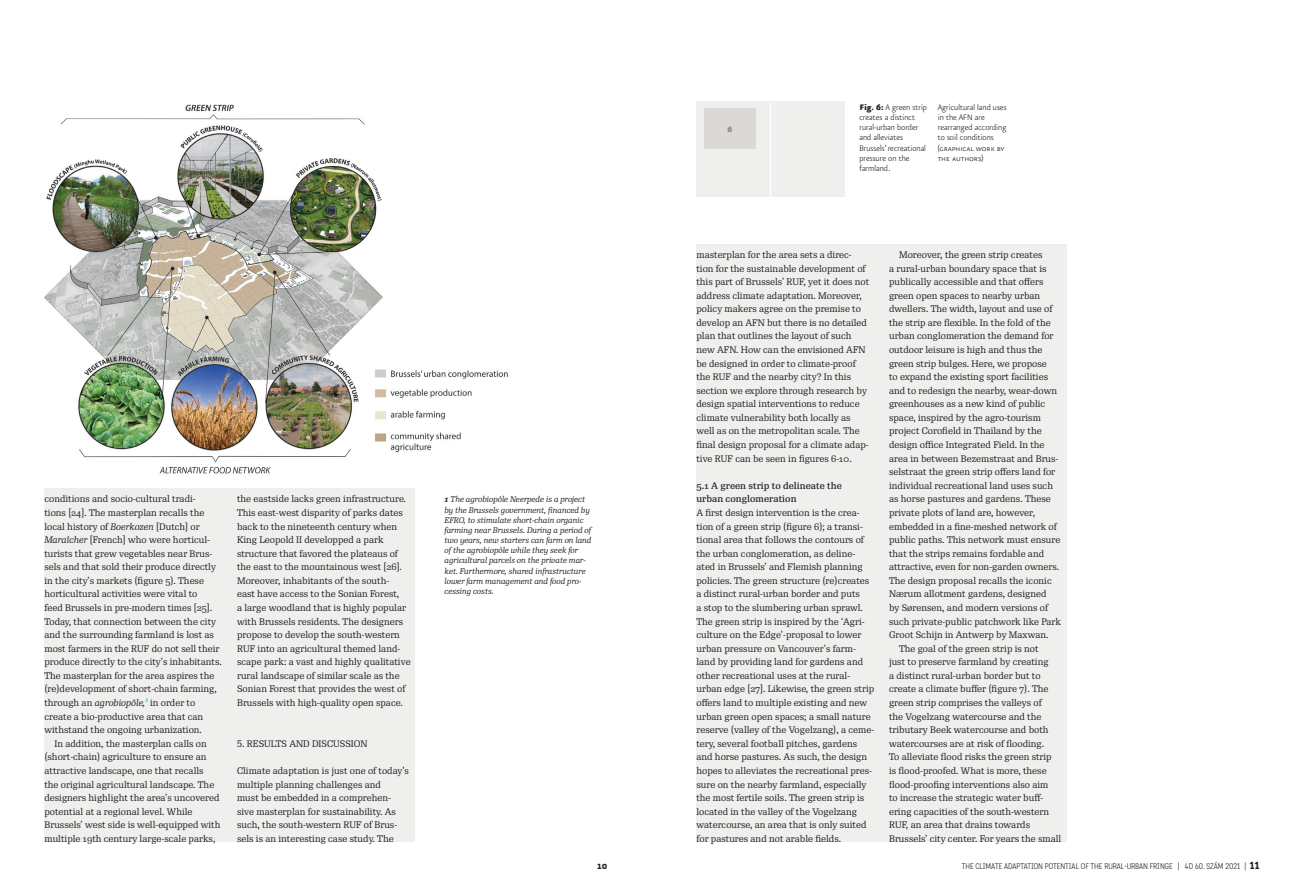
<style>
.page{position:relative;width:1304px;height:896px;background:#fff}
.page>*{position:absolute;margin:0;border:0;box-sizing:border-box;transform-origin:0 0}
.t1{font:500 10px "Katarine Std";color:#231f20}
.Copyright{font:300 9.6px/10.2px "Eureka Sans Pro";letter-spacing:-.01em;color:#231f20}
.Icon_Nums{font:900 9.6px "Eureka Sans Pro";color:#8c8881}
.First_Par_EN{font:9.2px/13.6px "Re Public Std";color:#231f20}
.First_Par_EN-2{font:500 9.2px/13.6px "Re Public Std";color:#231f20}
.In_Text_TITLE{font:9.2px "Re Public Std";color:#231f20}
.Notes{font:italic 8px/10.2px "Re Public Std";color:#231f20}
.t2{font:300 8px "Katarine Std";color:#231f20}
.s1{font-style:italic}
.s2{font-style:italic;color:#00aeef}
.s3{font-weight:500}
.s4{font-weight:900}
.s5{font-weight:500;font-size:10px}
</style>
<div class="page">
<div style="left:44px;top:489px;width:371px;height:353px;background:#efefed"></div>
<div style="left:696px;top:244px;width:371px;height:598px;background:#efefed"></div>
<img style="left:44px;top:104px;width:464px;height:370px">
<div style="left:696px;top:102px;width:149px;height:95px;background:#efefed"></div>
<hr style="left:770px;top:102px;width:1px;height:95px;background:#fff">
<div style="left:704px;top:109px;width:52px;height:40px;background:#dbd9d6"></div>
<p class="First_Par_EN" style="left:44px;top:492px;width:179px">conditions and socio-cultural tradi-<br>tions [24]. The masterplan recalls the local history of <span class="s1">Boerkozen</span> [Dutch] or <span class="s1">Maraîcher</span> [French] who were horticul&shy;turists that grew vegetables near Brus&shy;sels and that sold their produce directly in the city’s markets (figure 5). These horticultural activities were vital to<br>feed Brussels in pre-modern times [25].<br>Today, that connection between the city and the surrounding farmland is lost as most farmers in the RUF do not sell their produce directly to the city’s inhabitants.<br>The masterplan for the area aspires the (re)development of short-chain farming, through an <span class="s1">agrobiopôle,</span><span class="s2">1</span> in order to create a bio-productive area that can withstand the ongoing urbanization.</p>
<p class="First_Par_EN" style="left:44px;top:737px;width:177px;text-indent:10px">In addition, the masterplan calls on (short-chain) agriculture to ensure an attractive landscape, one that recalls<br>the original agricultural landscape. The designers highlight the area’s uncovered potential at a regional level. While Brussels’ west side is well-equipped with multiple 19th century large-scale parks,</p>
<p class="First_Par_EN" style="left:237px;top:492px;width:175px">the eastside lacks green infrastructure.<br>This east-west disparity of parks dates back to the nineteenth century when King Leopold II developped a park structure that favored the plateaus of the east to the mountainous west [26].<br>Moreover, inhabitants of the south-<br>east have access to the Sonian Forest,<br>a large woodland that is highly popular with Brussels residents. The designers propose to develop the south-western RUF into an agricultural themed land&shy;scape park: a vast and highly qualitative rural landscape of similar scale as the Sonian Forest that provides the west of Brussels with high-quality open space.</p>
<p class="In_Text_TITLE" style="left:237px;top:737px;width:132px">5. RESULTS AND DISCUSSION</p>
<p class="First_Par_EN" style="left:237px;top:764px;width:173px">Climate adaptation is just one of today’s multiple planning challenges and<br>must be embedded in a comprehen&shy;sive masterplan for sustainability. As such, the south-western RUF of Brus&shy;sels is an interesting case study. The</p>
<p class="Notes" style="left:445px;top:494px;width:148px"><span class="s3">1</span> The agrobiopôle Neerpede is a project by the Brussels government, financed by EFRO, to stimulate short-chain organic farming near Brussels. During a period of two years, new starters can farm on land of the agrobiopôle while they seek for agricultural parcels on the private mar&shy;ket. Furthermore, shared infrastructure lower farm management and food pro&shy;cessing costs.</p>
<p class="Icon_Nums" style="left:727px;top:124px;width:6px">6</p>
<p class="Copyright" style="left:859px;top:102px;width:69px"><span class="s4">Fig. 6:</span> A green strip creates a distinct rural-urban border and alleviates<br>Brussels’ recreational pressure on the farmland.</p>
<p class="Copyright" style="left:938px;top:102px;width:70px">Agricultural land uses in the AFN are rearranged according to soil conditions</p>
<p class="Copyright" style="left:938px;top:143px;width:69px">(graphical work by the authors)</p>
<p class="First_Par_EN" style="left:696px;top:248px;width:174px">masterplan for the area sets a direc&shy;tion for the sustainable development of this part of Brussels’ RUF, yet it does not address climate adaptation. Moreover, policy makers agree on the premise to develop an AFN but there is no detailed plan that outlines the layout of such new AFN. How can the envisioned AFN be designed in order to climate-proof the RUF and the nearby city? In this section we explore through research by design spatial interventions to reduce climate vulnerability both locally as well as on the metropolitan scale. The final design proposal for a climate adap&shy;tive RUF can be seen in figures 6-10.</p>
<p class="First_Par_EN-2" style="left:696px;top:479px;width:147px">5.1 A green strip to delineate the urban conglomeration</p>
<p class="First_Par_EN" style="left:696px;top:506px;width:179px">A first design intervention is the crea&shy;tion of a green strip (figure 6); a transi&shy;tional area that follows the contours of the urban conglomeration, as deline&shy;ated in Brussels’ and Flemish planning policies. The green structure (re)creates a distinct rural-urban border and puts<br>a stop to the slumbering urban sprawl.<br>The green strip is inspired by the ‘Agri&shy;culture on the Edge’-proposal to lower urban pressure on Vancouver’s farm&shy;land by providing land for gardens and other recreational uses at the rural&shy;urban edge [27]. Likewise, the green strip offers land to multiple existing and new urban green open spaces; a small nature reserve (valley of the Vogelzang), a ceme&shy;tery, several football pitches, gardens and horse pastures. As such, the design hopes to alleviates the recreational pres&shy;sure on the nearby farmland, especially the most fertile soils. The green strip is located in the valley of the Vogelzang watercourse, an area that is only suited for pastures and not arable fields.</p>
<p class="First_Par_EN" style="left:889px;top:248px;width:174px;text-indent:10px">Moreover, the green strip creates<br>a rural-urban boundary space that is publically accessible and that offers green open spaces to nearby urban dwellers. The width, layout and use of the strip are flexible. In the fold of the urban conglomeration the demand for outdoor leisure is high and thus the green strip bulges. Here, we propose<br>to expand the existing sport facilities and to redesign the nearby, wear-down greenhouses as a new kind of public space, inspired by the agro-tourism project Corofield in Thailand by the design office Integrated Field. In the area in between Bezemstraat and Brus&shy;selstraat the green strip offers land for individual recreational land uses such as horse pastures and gardens. These private plots of land are, however, embedded in a fine-meshed network of public paths. This network must ensure that the strips remains fordable and attractive, even for non-garden owners.<br>The design proposal recalls the iconic Nærum allotment gardens, designed<br>by Sørensen, and modern versions of such private-public patchwork like Park Groot Schijn in Antwerp by Maxwan.</p>
<p class="First_Par_EN" style="left:889px;top:642px;width:174px;text-indent:10px">The goal of the green strip is not<br>just to preserve farmland by creating<br>a distinct rural-urban border but to create a climate buffer (figure 7). The green strip comprises the valleys of<br>the Vogelzang watercourse and the tributary Beek watercourse and both watercourses are at risk of flooding.<br>To alleviate flood risks the green strip<br>is flood-proofed. What is more, these flood-proofing interventions also aim<br>to increase the strategic water buff&shy;ering capacities of the south-western RUF, an area that drains towards Brussels’ city center. For years the small</p>
<p class="t1" style="left:597px;top:858px;width:12px">10</p>
<p class="t2" style="left:962px;top:861px;width:299px">THE CLIMATE ADAPTATION POTENTIAL OF THE RURAL-URBAN FRINGE | 4D 60. SZÁM 2021 | <span class="s5">11</span></p>
</div>
